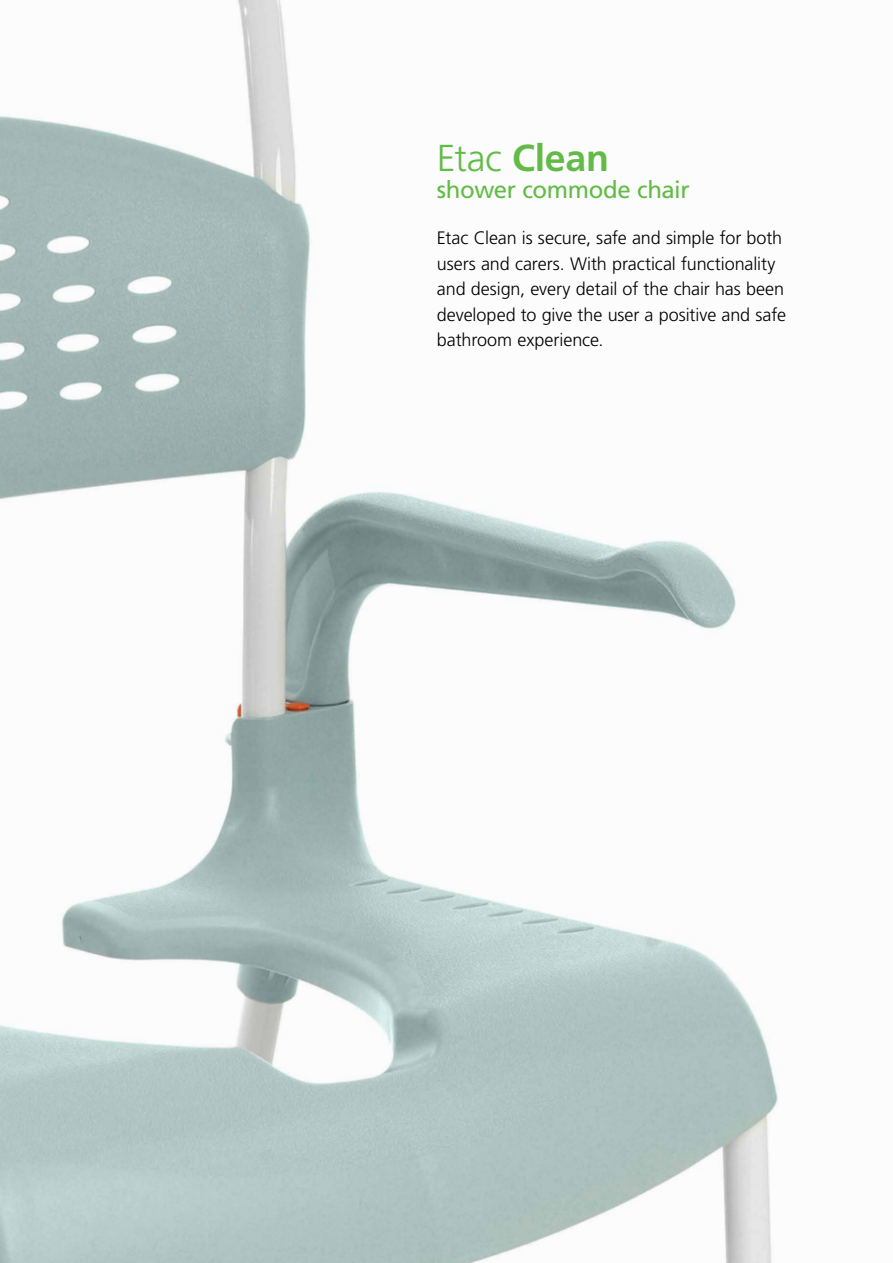
<style>
.page{position:relative;width:893px;height:1263px;background:#fff}
.page>*{position:absolute;margin:0;border:0;box-sizing:border-box;transform-origin:0 0}
.t1{font:700 37.5px "Frutiger LT Pro";letter-spacing:-.01em;color:#62bb46}
.t2{font:24px "Frutiger LT Pro";letter-spacing:-.015em;color:#62bb46}
.t3{font:300 18px/25.5px "Frutiger LT Pro";letter-spacing:-.005em;color:#000}
.s1{font-weight:300}
</style>
<div class="page">
<img style="left:0;top:0;width:778px;height:1263px">
<h1 class="t1" style="left:437px;top:136px;width:173px"><span class="s1">Etac</span> Clean</h1>
<h2 class="t2" style="left:437px;top:175px;width:254px">shower commode chair</h2>
<p class="t3" style="left:437px;top:225px;width:351px">Etac Clean is secure, safe and simple for both users and carers. With practical functionality and design, every detail of the chair has been developed to give the user a positive and safe bathroom experience.</p>
</div>
